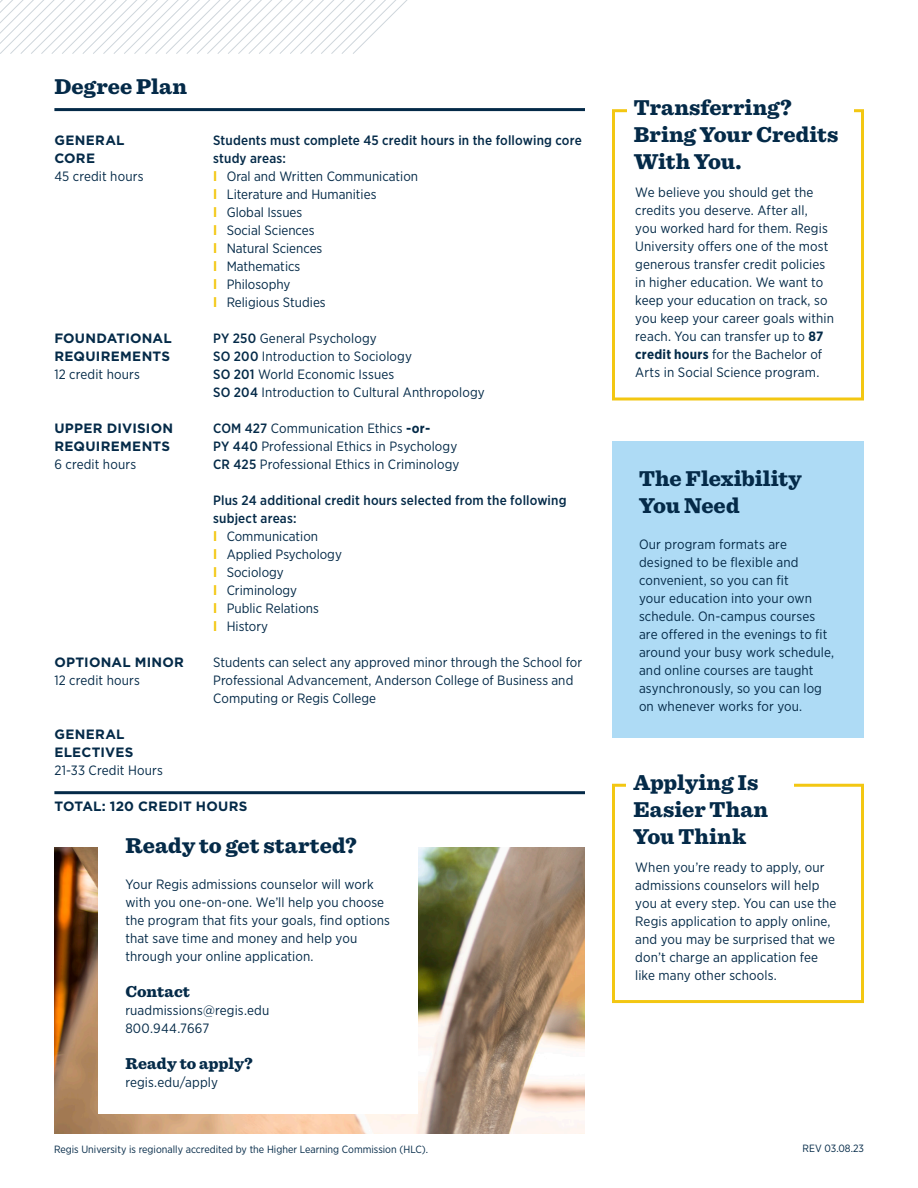
<style>
.page{position:relative;width:918px;height:1188px;background:#fff}
.page>*{position:absolute;margin:0;border:0;box-sizing:border-box;transform-origin:0 0}
.t1{font:900 22.5px/27px "Sentinel";color:#042a48}
.t2{font:900 16.5px "Sentinel";letter-spacing:.005em;color:#042a48}
.t3{font:13.5px/18px "Gotham Narrow";letter-spacing:.005em;color:#042a48}
.t4{font:500 13.5px/18px "Gotham Narrow";letter-spacing:.01em;color:#042a48}
.t5{font:700 13.5px/18px "Gotham";letter-spacing:.02em;color:#042a48}
.Accreditation{font:10.5px "Gotham Narrow";color:#042a48}
.s1{font-family:"Gotham";font-weight:700;color:#f3c712}
.s2{font-weight:500}
.s3{font-weight:700}
</style>
<div class="page">
<div style="left:612px;top:441px;width:252px;height:297px;background:#aedbf5"></div>
<hr style="left:54px;top:108px;width:531px;height:3px;background:#042a48">
<hr style="left:54px;top:791px;width:531px;height:3px;background:#042a48">
<svg style="left:0;top:0;width:407px;height:54px"></svg>
<div style="left:612px;top:109px;width:252px;height:291px;border:3px solid #f3c712"></div>
<div style="left:627px;top:90px;width:226px;height:86px;background:#fff"></div>
<img style="left:54px;top:848px;width:531px;height:286px">
<div style="left:98px;top:829px;width:320px;height:285px;background:#fff"></div>
<div style="left:612px;top:784px;width:252px;height:219px;border:3px solid #f3c712"></div>
<div style="left:627px;top:765px;width:167px;height:85px;background:#fff"></div>
<p class="t1" style="left:54px;top:73px;width:134px">Degree Plan</p>
<p class="t5" style="left:54px;top:131px;width:72px">GENERAL<br>CORE</p>
<p class="t3" style="left:54px;top:167px;width:91px">45 credit hours</p>
<p class="t5" style="left:54px;top:329px;width:119px">FOUNDATIONAL<br>REQUIREMENTS</p>
<p class="t3" style="left:54px;top:365px;width:87px">12 credit hours</p>
<p class="t5" style="left:54px;top:419px;width:120px">UPPER DIVISION<br>REQUIREMENTS</p>
<p class="t3" style="left:54px;top:455px;width:83px">6 credit hours</p>
<p class="t5" style="left:54px;top:653px;width:131px">OPTIONAL MINOR</p>
<p class="t3" style="left:54px;top:671px;width:87px">12 credit hours</p>
<p class="t5" style="left:54px;top:725px;width:81px">GENERAL<br>ELECTIVES</p>
<p class="t3" style="left:54px;top:761px;width:110px">21-33 Credit Hours</p>
<p class="t4" style="left:213px;top:131px;width:370px">Students must complete 45 credit hours in the following core study areas:</p>
<p class="t3" style="left:213px;top:167px;width:206px"><span class="s1">l</span> Oral and Written Communication</p>
<p class="t3" style="left:213px;top:185px;width:165px"><span class="s1">l</span> Literature and Humanities</p>
<p class="t3" style="left:213px;top:203px;width:91px"><span class="s1">l</span> Global Issues</p>
<p class="t3" style="left:213px;top:221px;width:103px"><span class="s1">l</span> Social Sciences</p>
<p class="t3" style="left:213px;top:239px;width:111px"><span class="s1">l</span> Natural Sciences</p>
<p class="t3" style="left:213px;top:257px;width:89px"><span class="s1">l</span> Mathematics</p>
<p class="t3" style="left:213px;top:275px;width:79px"><span class="s1">l</span> Philosophy</p>
<p class="t3" style="left:213px;top:293px;width:114px"><span class="s1">l</span> Religious Studies</p>
<p class="t3" style="left:213px;top:329px;width:165px"><span class="s2">PY 250</span> General Psychology</p>
<p class="t3" style="left:213px;top:347px;width:200px"><span class="s2">SO 200</span> Introduction to Sociology</p>
<p class="t3" style="left:213px;top:365px;width:183px"><span class="s2">SO 201</span> World Economic Issues</p>
<p class="t3" style="left:213px;top:383px;width:273px"><span class="s2">SO 204</span> Introduction to Cultural Anthropology</p>
<p class="t3" style="left:213px;top:419px;width:246px"><span class="s2">COM 427</span> Communication Ethics <span class="s3">-or-<br></span><span class="s2">PY 440</span> Professional Ethics in Psychology</p>
<p class="t3" style="left:213px;top:455px;width:248px"><span class="s2">CR 425</span> Professional Ethics in Criminology</p>
<p class="t4" style="left:213px;top:491px;width:355px">Plus 24 additional credit hours selected from the following subject areas:</p>
<p class="t3" style="left:213px;top:527px;width:106px"><span class="s1">l</span> Communication</p>
<p class="t3" style="left:213px;top:545px;width:130px"><span class="s1">l</span> Applied Psychology</p>
<p class="t3" style="left:213px;top:563px;width:72px"><span class="s1">l</span> Sociology</p>
<p class="t3" style="left:213px;top:581px;width:86px"><span class="s1">l</span> Criminology</p>
<p class="t3" style="left:213px;top:599px;width:107px"><span class="s1">l</span> Public Relations</p>
<p class="t3" style="left:213px;top:617px;width:56px"><span class="s1">l</span> History</p>
<p class="t3" style="left:213px;top:653px;width:371px">Students can select any approved minor through the School for<br>Professional Advancement, Anderson College of Business and<br>Computing or Regis College</p>
<p class="t5" style="left:54px;top:798px;width:194px">TOTAL: 120 CREDIT HOURS</p>
<p class="t1" style="left:125px;top:831px;width:233px">Ready to get started?</p>
<p class="t3" style="left:125px;top:875px;width:266px">Your Regis admissions counselor will work with you one-on-one. We’ll help you choose the program that fits your goals, find options that save time and money and help you through your online application.</p>
<p class="t2" style="left:125px;top:979px;width:66px">Contact</p>
<p class="t3" style="left:125px;top:1001px;width:145px">ruadmissions@regis.edu</p>
<p class="t3" style="left:125px;top:1019px;width:86px">800.944.7667</p>
<p class="t2" style="left:125px;top:1051px;width:129px">Ready to apply?</p>
<p class="t3" style="left:125px;top:1073px;width:94px">regis.edu/apply</p>
<p class="t1" style="left:634px;top:93px;width:206px">Transferring?<br>Bring Your Credits<br>With You.</p>
<p class="t3" style="left:635px;top:183px;width:200px">We believe you should get the credits you deserve. After all,<br>you worked hard for them. Regis<br>University offers one of the most generous transfer credit policies in higher education. We want to keep your education on track, so you keep your career goals within reach. You can transfer up to <span class="s3">87 credit hours</span> for the Bachelor of<br>Arts in Social Science program.</p>
<p class="t1" style="left:639px;top:464px;width:164px">The Flexibility<br>You Need</p>
<p class="t3" style="left:639px;top:535px;width:197px">Our program formats are designed to be flexible and convenient, so you can fit<br>your education into your own schedule. On-campus courses are offered in the evenings to fit around your busy work schedule, and online courses are taught asynchronously, so you can log on whenever works for you.</p>
<p class="t1" style="left:633px;top:768px;width:136px">Applying Is<br>Easier Than<br>You Think</p>
<p class="t3" style="left:635px;top:858px;width:203px">When you’re ready to apply, our admissions counselors will help you at every step. You can use the<br>Regis application to apply online, and you may be surprised that we don’t charge an application fee like many other schools.</p>
<p class="Accreditation" style="left:54px;top:1142px;width:376px">Regis University is regionally accredited by the Higher Learning Commission (HLC).</p>
<p class="Accreditation" style="left:803px;top:1142px;width:63px">REV 03.08.23</p>
</div>
